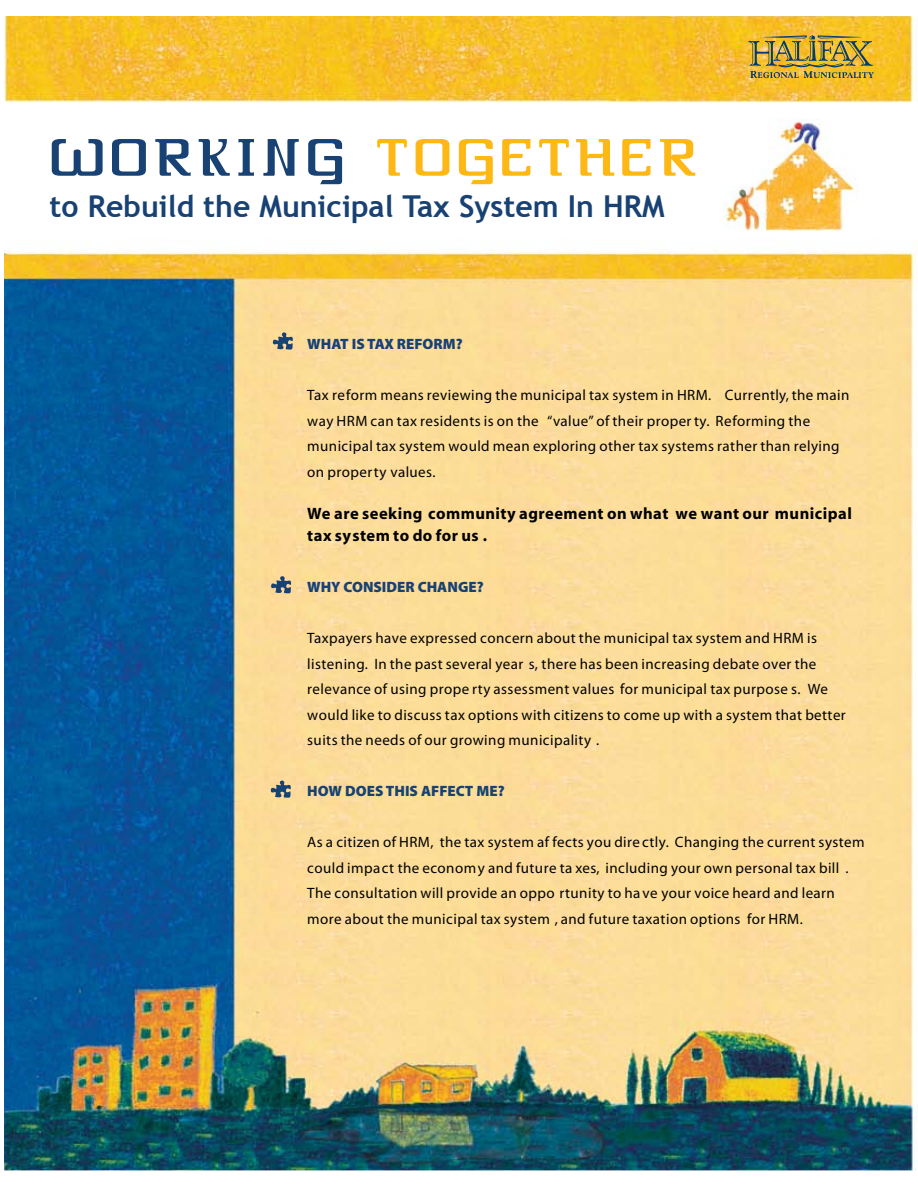
<style>
.page{position:relative;width:918px;height:1188px;background:#fff}
.page>*{position:absolute;margin:0;border:0;box-sizing:border-box;transform-origin:0 0}
.t1{font:57.9px "Three Sixty";letter-spacing:.09em;color:#fdb813}
.t2{font:700 30.15px "Trebuchet MS";color:#184174}
.t3{font:700 16.5px/22.5px "Myriad";letter-spacing:.03em;color:#010101}
.t4{font:15px/25.5px "Myriad";letter-spacing:.03em;color:#010101}
.t5{font:15px/25.5px "Myriad Pro";letter-spacing:.03em;color:#010101}
.t6{font:900 15px "Myriad Pro";color:#184174}
.s1{color:#184174}
</style>
<div class="page">
<img style="left:4px;top:17px;width:914px;height:1153px">
<svg style="left:272px;top:332px;width:21px;height:18px"></svg>
<svg style="left:271px;top:576px;width:20px;height:18px"></svg>
<svg style="left:270px;top:781px;width:21px;height:17px"></svg>
<img style="left:723px;top:118px;width:135px;height:113px">
<img style="left:723px;top:219px;width:135px;height:1px">
<svg style="left:748px;top:35px;width:126px;height:43px;background:#b99e40"></svg>
<h1 class="t1" style="left:50px;top:128px;width:648px"><span class="s1">WORKING</span> TOGETHER</h1>
<h2 class="t2" style="left:50px;top:187px;width:616px">to Rebuild the Municipal Tax System In HRM</h2>
<p class="t6" style="left:307px;top:334px;width:157px">WHAT IS TAX REFORM?</p>
<p class="t4" style="left:307px;top:383px;width:544px">Tax reform means reviewing the municipal tax system in HRM. Currently, the main way HRM can tax residents is on the “value” of their proper ty. Reforming the municipal tax system would mean exploring other tax systems rather than relying on property values.</p>
<p class="t3" style="left:307px;top:502px;width:546px">We are seeking community agreement on what we want our municipal tax system to do for us .</p>
<p class="t6" style="left:307px;top:577px;width:178px">WHY CONSIDER CHANGE?</p>
<p class="t5" style="left:307px;top:625px;width:540px">Taxpayers have expressed concern about the municipal tax system and HRM is listening. In the past several year s, there has been increasing debate over the relevance of using prope rty assessment values for municipal tax purpose s. We would like to discuss tax options with citizens to come up with a system that better suits the needs of our growing municipality .</p>
<p class="t6" style="left:307px;top:781px;width:199px">HOW DOES THIS AFFECT ME?</p>
<p class="t4" style="left:307px;top:830px;width:559px">As a citizen of HRM, the tax system af fects you dire ctly. Changing the current system could impact the economy and future ta xes, including your own personal tax bill .<br>The consultation will provide an oppo rtunity to have your voice heard and learn more about the municipal tax system , and future taxation options for HRM.</p>
</div>
